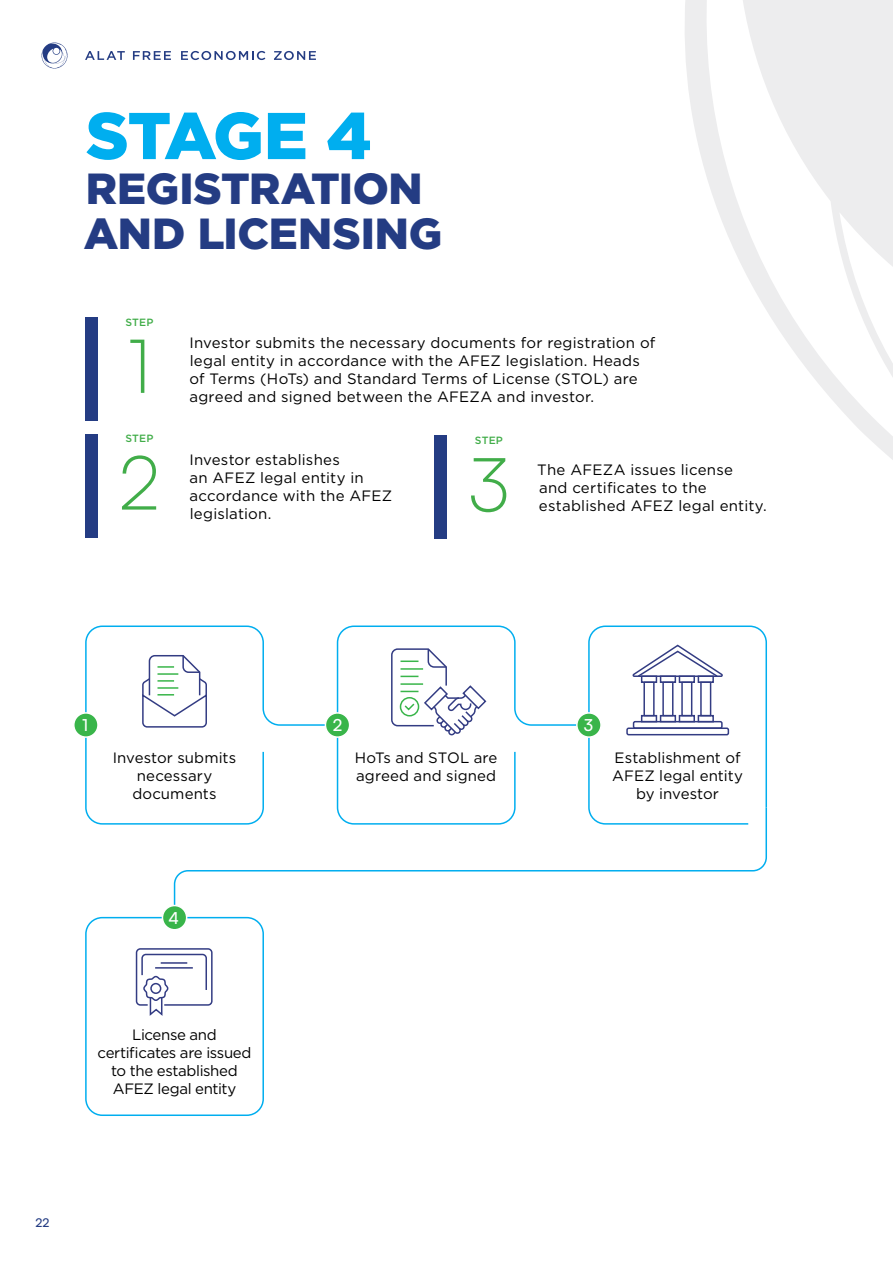
<style>
.page{position:relative;width:893px;height:1263px;background:#fff}
.page>*{position:absolute;margin:0;border:0;box-sizing:border-box;transform-origin:0 0}
.t1{font:300 75px/116.7px "Satoshi";color:#41ad49}
.t2{font:900 66px "Gotham";letter-spacing:-.035em;color:#00aeef}
.t3{font:900 43.5px/45px "Gotham";letter-spacing:-.005em;color:#243c83}
.t4{font:500 16.5px "Satoshi";color:#fff}
.t5{font:15px/18px "Gotham";letter-spacing:.01em;color:#000}
.t6{font:15px/18px "Gotham";letter-spacing:-.025em;color:#000;text-align:center}
.t7{font:500 12px "Satoshi";color:#243c83}
.t8{font:500 10.5px "Gotham";letter-spacing:.015em;color:#41ad49}
</style>
<div class="page">
<svg style="left:85px;top:51px;width:40px;height:9px"></svg>
<svg style="left:133px;top:51px;width:38px;height:9px"></svg>
<svg style="left:181px;top:51px;width:84px;height:9px"></svg>
<svg style="left:274px;top:51px;width:42px;height:9px"></svg>
<svg style="left:434px;top:0;width:459px;height:539px"></svg>
<svg style="left:339px;top:625px;width:237px;height:181px"></svg>
<svg style="left:173px;top:806px;width:594px;height:99px"></svg>
<svg style="left:85px;top:625px;width:254px;height:200px"></svg>
<div style="left:74px;top:713px;width:24px;height:24px;background:#39b54a;border-radius:50%"></div>
<div style="left:73px;top:712px;width:26px;height:26px;border:2px solid #fff;border-radius:50%"></div>
<div style="left:325px;top:713px;width:25px;height:24px;background:#39b54a;border-radius:50%"></div>
<div style="left:325px;top:712px;width:25px;height:26px;border:2px solid #fff;border-radius:50%"></div>
<div style="left:577px;top:713px;width:24px;height:24px;background:#39b54a;border-radius:50%"></div>
<div style="left:576px;top:712px;width:26px;height:26px;border:2px solid #fff;border-radius:50%"></div>
<div style="left:85px;top:917px;width:179px;height:199px;border:2px solid #00aeef;border-radius:16px"></div>
<div style="left:162px;top:905px;width:25px;height:25px;background:#39b54a;border-radius:50%"></div>
<div style="left:162px;top:905px;width:25px;height:25px;border:2px solid #fff;border-radius:50%"></div>
<svg style="left:141px;top:654px;width:67px;height:74px"></svg>
<svg style="left:390px;top:648px;width:97px;height:89px"></svg>
<div style="left:136px;top:948px;width:77px;height:58px;border:2px solid #333c83;border-radius:4px"></div>
<svg style="left:141px;top:953px;width:67px;height:63px"></svg>
<svg style="left:587px;top:625px;width:180px;height:200px"></svg>
<div style="left:633px;top:721px;width:90px;height:8px;border:2px solid #333c83;border-radius:2px"></div>
<div style="left:626px;top:727px;width:103px;height:8px;border:2px solid #333c83;border-radius:2px"></div>
<hr style="left:638px;top:675px;width:79px;height:2px;background:#333c83">
<div style="left:85px;top:317px;width:13px;height:104px;background:#243c83"></div>
<div style="left:435px;top:436px;width:12px;height:103px;background:#243c83"></div>
<div style="left:85px;top:434px;width:13px;height:103px;background:#243c83"></div>
<svg style="left:41px;top:42px;width:27px;height:27px"></svg>
<h2 class="t2" style="left:86px;top:90px;width:288px">STAGE 4</h2>
<h3 class="t3" style="left:84px;top:166px;width:360px">REGISTRATION<br>AND LICENSING</h3>
<p class="t8" style="left:125px;top:315px;width:30px">STEP</p>
<p class="t5" style="left:189px;top:333px;width:467px">Investor submits the necessary documents for registration of legal entity in accordance with the AFEZ legislation. Heads of Terms (HoTs) and Standard Terms of License (STOL) are agreed and signed between the AFEZA and investor.</p>
<h1 class="t1" style="left:119px;top:305px;width:43px">1<br>2</h1>
<p class="t8" style="left:125px;top:432px;width:30px">STEP</p>
<p class="t8" style="left:475px;top:433px;width:30px">STEP</p>
<p class="t5" style="left:189px;top:450px;width:204px">Investor establishes<br>an AFEZ legal entity in accordance with the AFEZ legislation.</p>
<h1 class="t1" style="left:467px;top:424px;width:44px">3</h1>
<p class="t5" style="left:537px;top:461px;width:231px">The AFEZA issues license<br>and certificates to the established AFEZ legal entity.</p>
<p class="t4" style="left:82px;top:713px;width:8px">1</p>
<p class="t4" style="left:333px;top:713px;width:11px">2</p>
<p class="t5" style="left:113px;top:748px;width:125px;text-align:center">Investor submits necessary documents</p>
<p class="t5" style="left:355px;top:748px;width:144px">HoTs and STOL are agreed and signed</p>
<p class="t4" style="left:169px;top:906px;width:12px">4</p>
<p class="t6" style="left:98px;top:1025px;width:155px">License and certificates are issued to the established<br>AFEZ legal entity</p>
<p class="t7" style="left:36px;top:1214px;width:15px">22</p>
<p class="t4" style="left:584px;top:713px;width:11px">3</p>
<p class="t5" style="left:612px;top:748px;width:132px;text-align:center">Establishment of<br>AFEZ legal entity by investor</p>
</div>
